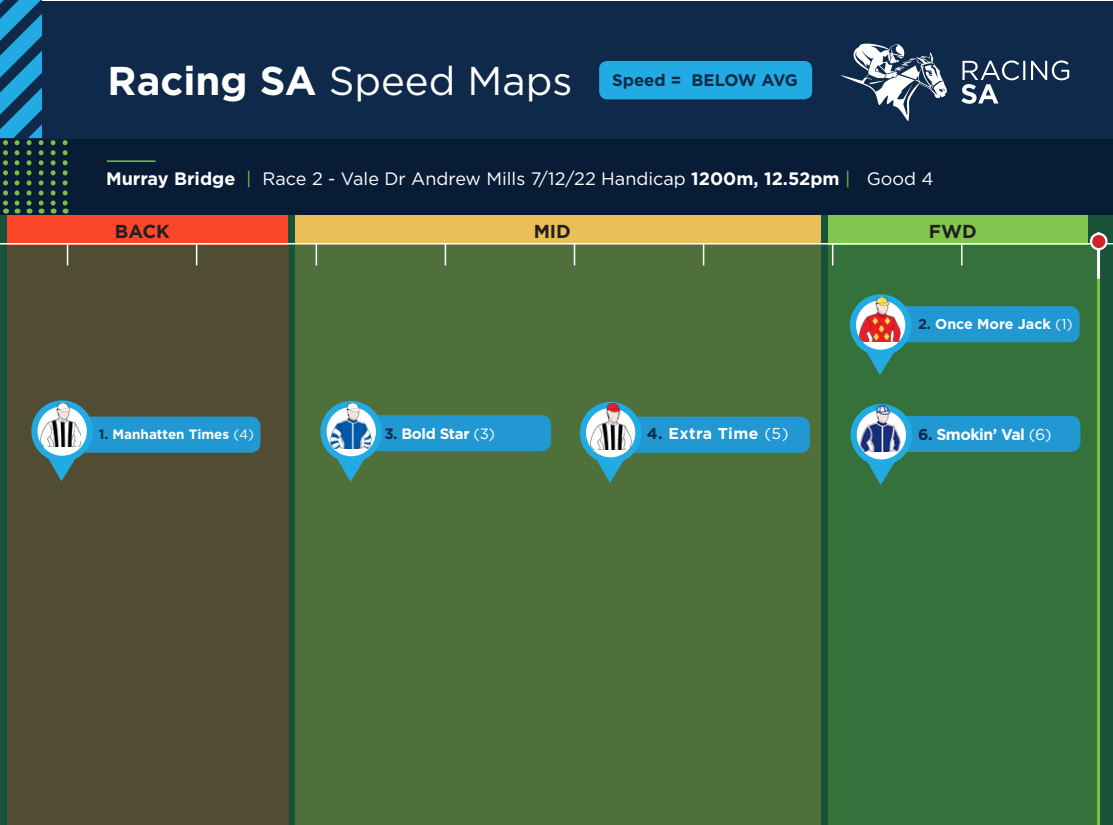
<style>
.page{position:relative;width:1113px;height:825px;background:#fff}
.page>*{position:absolute;margin:0;border:0;box-sizing:border-box;transform-origin:0 0}
.t1{font:40.2px "Gotham";color:#fff}
.t2{font:700 18.75px "Gotham";color:#221f20}
.t3{font:18px "Gotham";color:#fff}
.t4{font:700 16.65px "Gotham";color:#0e2949}
.t5{font:700 15.75px "Gotham";letter-spacing:-.03em;color:#fff}
.t6{font:700 15.75px "Gotham";letter-spacing:.03em;color:#fff}
.t7{font:700 15px "Gotham";letter-spacing:-.02em;color:#fff}
.t8{font:700 14.25px "Gotham";color:#fff}
.t9{font:700 13.5px "Gotham";color:#fff}
.s1{font-weight:700}
.s2{color:#7ac143}
.s3{color:#0e2949}
.s4{font-weight:400}
</style>
<div class="page">
<div style="left:0;top:215px;width:1112px;height:610px;background:#175239"></div>
<div style="left:828px;top:215px;width:260px;height:29px;background:#82c650"></div>
<div style="left:7px;top:244px;width:282px;height:581px;background:#514d33"></div>
<div style="left:295px;top:215px;width:525px;height:29px;background:#eabf57"></div>
<div style="left:8px;top:215px;width:280px;height:29px;background:#fc462b"></div>
<div style="left:295px;top:243px;width:525px;height:582px;background:#4f703b"></div>
<div style="left:828px;top:244px;width:268px;height:581px;background:#35713a"></div>
<div style="left:0;top:1px;width:1112px;height:214px;background:#0e2949"></div>
<hr style="left:0;top:243px;width:1112px;height:1px;background:#fff">
<div style="left:0;top:139px;width:1112px;height:76px;background:#091c36"></div>
<hr style="left:107px;top:160px;width:49px;height:2px;background:#7ac143">
<svg style="left:961px;top:61px;width:108px;height:43px"></svg>
<svg style="left:840px;top:44px;width:106px;height:77px"></svg>
<hr style="left:315px;top:243px;width:2px;height:23px;background:#fff">
<hr style="left:444px;top:243px;width:2px;height:23px;background:#fff">
<hr style="left:573px;top:243px;width:2px;height:23px;background:#fff">
<hr style="left:702px;top:243px;width:2px;height:23px;background:#fff">
<hr style="left:831px;top:243px;width:2px;height:23px;background:#fff">
<hr style="left:960px;top:243px;width:2px;height:23px;background:#fff">
<svg style="left:51px;top:140px;width:5px;height:74px"></svg>
<svg style="left:63px;top:140px;width:5px;height:74px"></svg>
<div style="left:599px;top:61px;width:213px;height:38px;background:#22abe3;border-radius:8px"></div>
<svg style="left:0;top:0;width:44px;height:214px"></svg>
<hr style="left:1096px;top:278px;width:3px;height:547px;background:#7ac143">
<hr style="left:1096px;top:232px;width:3px;height:47px;background:#fff">
<svg style="left:1090px;top:234px;width:16px;height:15px"></svg>
<div style="left:1089px;top:233px;width:18px;height:17px;border:2px solid #fff;border-radius:50%"></div>
<svg style="left:320px;top:401px;width:231px;height:81px"></svg>
<img style="left:331px;top:403px;width:40px;height:46px">
<svg style="left:579px;top:409px;width:230px;height:74px"></svg>
<img style="left:590px;top:409px;width:41px;height:41px">
<svg style="left:849px;top:294px;width:230px;height:81px"></svg>
<img style="left:859px;top:296px;width:40px;height:46px">
<svg style="left:850px;top:404px;width:230px;height:81px"></svg>
<img style="left:860px;top:405px;width:40px;height:46px">
<svg style="left:67px;top:244px;width:1px;height:22px"></svg>
<svg style="left:196px;top:244px;width:1px;height:22px"></svg>
<svg style="left:31px;top:400px;width:229px;height:81px"></svg>
<img style="left:40px;top:401px;width:40px;height:46px">
<img style="left:591px;top:402px;width:40px;height:17px">
<p class="t1" style="left:108px;top:55px;width:466px"><span class="s1">Racing SA</span> Speed Maps</p>
<p class="t4" style="left:612px;top:69px;width:187px">Speed = BELOW AVG</p>
<p class="t3" style="left:106px;top:167px;width:828px"><span class="s1">Murray Bridge</span> <span class="s2">|</span> Race 2 - Vale Dr Andrew Mills 7/12/22 Handicap <span class="s1">1200m, 12.52pm</span> <span class="s2">|</span> Good 4</p>
<p class="t2" style="left:115px;top:219px;width:57px">BACK</p>
<p class="t2" style="left:533px;top:219px;width:39px">MID</p>
<p class="t2" style="left:928px;top:219px;width:49px">FWD</p>
<p class="t8" style="left:917px;top:315px;width:156px"><span class="s3">2.</span> Once More Jack <span class="s4">(1)</span></p>
<p class="t7" style="left:384px;top:424px;width:112px"><span class="s3">3.</span> Bold Star <span class="s4">(3)</span></p>
<p class="t6" style="left:646px;top:423px;width:143px"><span class="s3">4.</span> Extra Time <span class="s4">(5)</span></p>
<p class="t9" style="left:99px;top:426px;width:157px"><span class="s3">1.</span> Manhatten Times <span class="s4">(4)</span></p>
<p class="t5" style="left:917px;top:424px;width:135px"><span class="s3">6.</span> Smokin’ Val <span class="s4">(6)</span></p>
</div>
